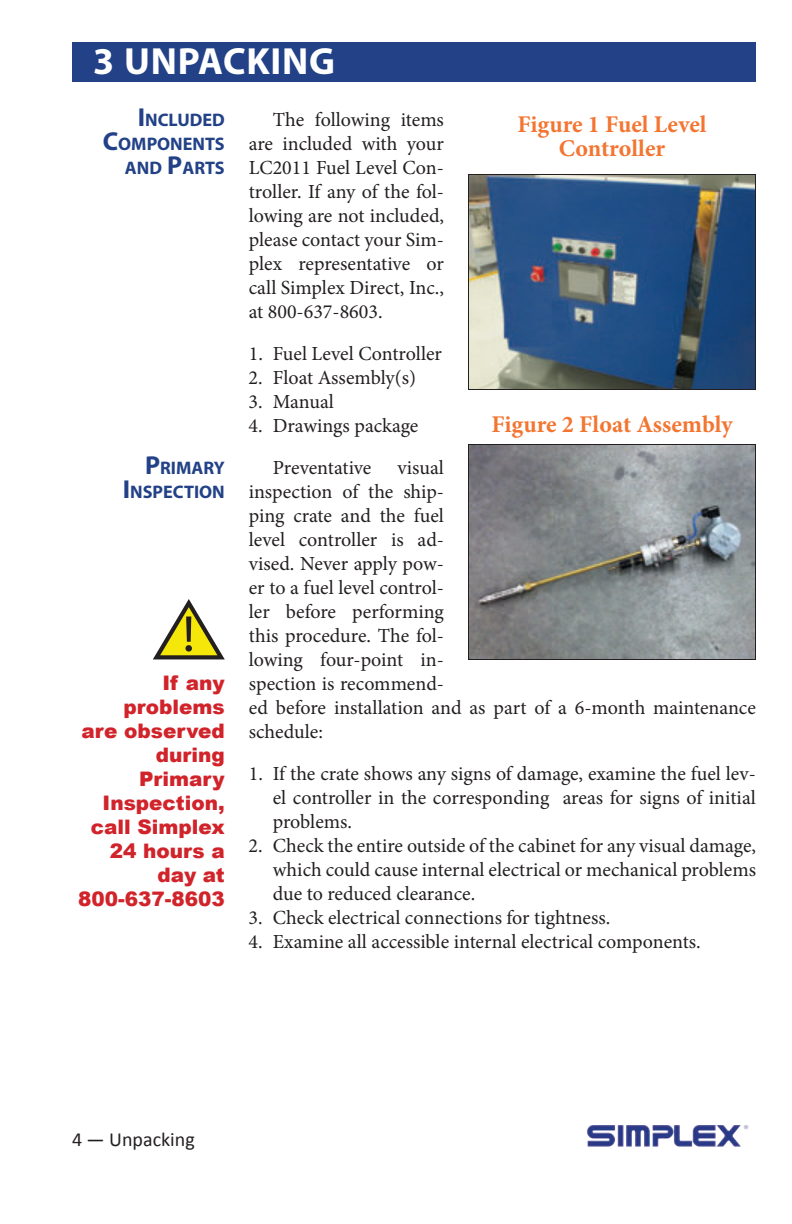
<style>
.page{position:relative;width:792px;height:1224px;background:#fff}
.page>*{position:absolute;margin:0;border:0;box-sizing:border-box;transform-origin:0 0}
.t1{font:700 38px "Myriad Pro";letter-spacing:.02em;color:#fff}
.t2{font:700 24px/24px "Minion Pro";letter-spacing:-.005em;color:#f37531;text-align:center}
.t3{font:20px/24px "Minion Pro";color:#231f20;text-align:justify}
.t4{font:900 20px/24px "Arial";color:#d1232a;text-align:right}
.t5{font:20px "Calibri";color:#231f20}
.t6{font:700 18.2px/24px "Myriad Pro";color:#224187;text-align:right}
.s1{font-size:26px}
</style>
<div class="page">
<img style="left:587px;top:1126px;width:162px;height:24px">
<div style="left:72px;top:42px;width:684px;height:40px;background:#224187"></div>
<svg style="left:153px;top:599px;width:72px;height:60px"></svg>
<img style="left:470px;top:176px;width:284px;height:212px">
<div style="left:468px;top:174px;width:288px;height:216px;border:1px solid #231f20"></div>
<img style="left:470px;top:446px;width:284px;height:212px">
<div style="left:468px;top:444px;width:288px;height:216px;border:1px solid #231f20"></div>
<h1 class="t1" style="left:93px;top:36px;width:243px">3 UNPACKING</h1>
<p class="t3" style="left:249px;top:108px;width:197px;text-indent:24px">The following items are included with your LC2011 Fuel Level Con&shy;troller. If any of the fol&shy;lowing are not included, please contact your Sim&shy;plex representative or call Simplex Direct, Inc., at 800-637-8603.</p>
<p class="t3" style="left:249px;top:342px;width:195px">1. Fuel Level Controller</p>
<p class="t3" style="left:249px;top:366px;width:169px">2. Float Assembly(s)</p>
<p class="t3" style="left:249px;top:390px;width:87px">3. Manual</p>
<p class="t3" style="left:273px;top:405px;width:147px;line-height:42px;text-indent:-24px">4. Drawings package<br>Preventative</p>
<p class="t6" style="left:103px;top:107px;width:124px"><span class="s1">I</span> NCLUDED<br><span class="s1">C</span>OMPONENTS<br>AND <span class="s1">P</span>ARTS</p>
<p class="t2" style="left:517px;top:112px;width:191px">Figure 1 Fuel Level<br>Controller</p>
<p class="t2" style="left:491px;top:412px;width:243px">Figure 2 Float Assembly</p>
<p class="t6" style="left:123px;top:455px;width:103px"><span class="s1">P</span>RIMARY<br><span class="s1">I</span> NSPECTION</p>
<p class="t3" style="left:249px;top:456px;width:509px;text-align:left;text-indent:149px">visual<br>inspection of the ship-<br>ping crate and the fuel<br>level controller is ad-<br>vised. Never apply pow-<br>er to a fuel level control-<br>ler before performing<br>this procedure. The fol-<br>lowing four-point in-<br>spection is recommend-<br>ed before installation and as part of a 6-month maintenance schedule:</p>
<p class="t3" style="left:273px;top:762px;width:485px;text-indent:-24px">1. If the crate shows any signs of damage, examine the fuel lev&shy;el controller in the corresponding areas for signs of initial problems.</p>
<p class="t3" style="left:273px;top:834px;width:485px;text-indent:-24px">2. Check the entire outside of the cabinet for any visual damage, which could cause internal electrical or mechanical problems due to reduced clearance.</p>
<p class="t3" style="left:249px;top:906px;width:363px">3. Check electrical connections for tightness.</p>
<p class="t3" style="left:249px;top:930px;width:454px">4. Examine all accessible internal electrical components.</p>
<p class="t4" style="left:78px;top:670px;width:148px">If any problems<br>are observed during<br>Primary<br>Inspection, call Simplex<br>24 hours a day at<br>800-637-8603</p>
<p class="t5" style="left:72px;top:1127px;width:124px">4 — Unpacking</p>
</div>
